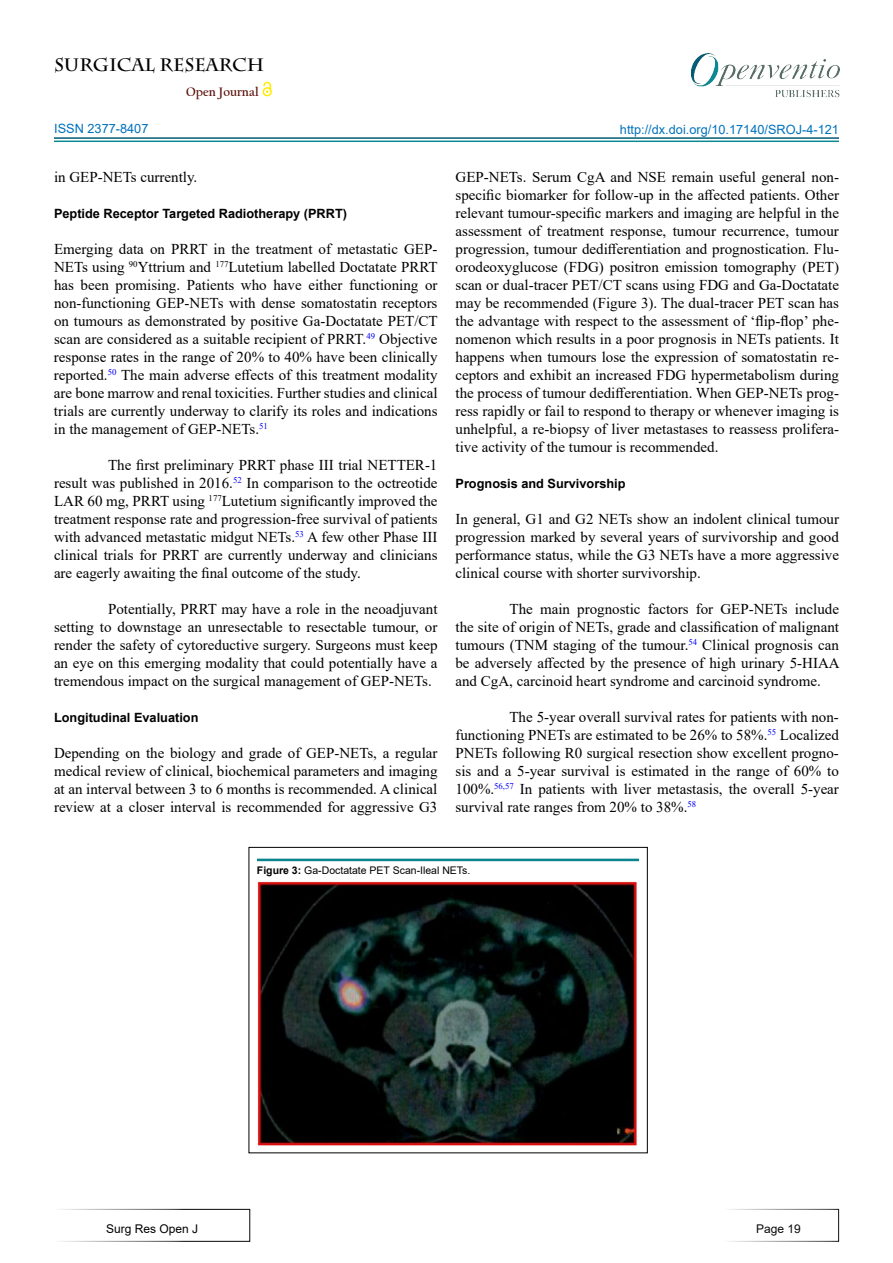
<style>
.page{position:relative;width:893px;height:1263px;background:#fff}
.page>*{position:absolute;margin:0;border:0;box-sizing:border-box;transform-origin:0 0}
.t1{font:700 18px "Charlemagne Std";color:#000}
.t2{font:15px/18px "Times New Roman";color:#000;text-align:justify}
.t3{font:700 12.75px "Arial";color:#000}
.t4{font:12.75px "Arial";color:#0072bc}
.t5{font:12.75px "Arial";color:#0071bc}
.t6{font:700 12.75px "Californian FB";color:#580b05}
.t7{font:12px "Arial";color:#000}
.t8{font:12px "Arial";color:#0b0a0b}
.t9{font:10.5px "Arial";color:#000}
.s1{font-weight:700}
</style>
<div class="page">
<hr style="left:54px;top:137px;width:785px;height:2px;background:#015d75">
<hr style="left:54px;top:141px;width:785px;height:1px;background:#0a8b93">
<svg style="left:263px;top:81px;width:8px;height:14px"></svg>
<img style="left:691px;top:53px;width:149px;height:45px">
<div style="left:54px;top:1209px;width:196px;height:33px;border:1px solid #fff"></div>
<div style="left:723px;top:1209px;width:116px;height:33px;border:1px solid #fff"></div>
<img style="left:257px;top:882px;width:381px;height:264px">
<div style="left:244px;top:847px;width:408px;height:15px;background:#f6f1f3;opacity:.75"></div>
<p class="t1" style="left:54px;top:54px;width:212px">SURGICAL RESEARCH</p>
<p class="t6" style="left:186px;top:84px;width:74px">Open Journal</p>
<p class="t5" style="left:54px;top:119px;width:96px">ISSN 2377-8407</p>
<p class="t4" style="left:620px;top:120px;width:220px">http://dx.doi.org/10.17140/SROJ-4-121</p>
<p class="t2" style="left:54px;top:168px;width:145px">in GEP-NETs currently.</p>
<p class="t3" style="left:54px;top:205px;width:295px">Peptide Receptor Targeted Radiotherapy (PRRT)</p>
<p class="t2" style="left:54px;top:240px;width:385px">Emerging data on PRRT in the treatment of metastatic GEP-NETs using <sup>90</sup>Yttrium and <sup>177</sup>Lutetium labelled Doctatate PRRT has been promising. Patients who have either functioning or non-functioning GEP-NETs with dense somatostatin receptors on tumours as demonstrated by positive Ga-Doctatate PET/CT scan are considered as a suitable recipient of PRRT.<sup>49</sup> Objective response rates in the range of 20% to 40% have been clinically reported.<sup>50</sup> The main adverse effects of this treatment modality are bone marrow and renal toxicities. Further studies and clinical trials are currently underway to clarify its roles and indications in the management of GEP-NETs.<sup>51</sup></p>
<p class="t2" style="left:54px;top:456px;width:385px;text-indent:54px">The first preliminary PRRT phase III trial NETTER-1 result was published in 2016.<sup>52</sup> In comparison to the octreotide LAR 60 mg, PRRT using <sup>177</sup>Lutetium significantly improved the treatment response rate and progression-free survival of patients with advanced metastatic midgut NETs.<sup>53</sup> A few other Phase III clinical trials for PRRT are currently underway and clinicians are eagerly awaiting the final outcome of the study.</p>
<p class="t2" style="left:54px;top:600px;width:385px;text-indent:54px">Potentially, PRRT may have a role in the neoadjuvant setting to downstage an unresectable to resectable tumour, or render the safety of cytoreductive surgery. Surgeons must keep an eye on this emerging modality that could potentially have a tremendous impact on the surgical management of GEP-NETs.</p>
<p class="t3" style="left:54px;top:709px;width:146px">Longitudinal Evaluation</p>
<p class="t2" style="left:54px;top:744px;width:385px">Depending on the biology and grade of GEP-NETs, a regular medical review of clinical, biochemical parameters and imaging at an interval between 3 to 6 months is recommended. A clinical review at a closer interval is recommended for aggressive G3</p>
<p class="t2" style="left:455px;top:168px;width:385px">GEP-NETs. Serum CgA and NSE remain useful general non&shy;specific biomarker for follow-up in the affected patients. Other relevant tumour-specific markers and imaging are helpful in the assessment of treatment response, tumour recurrence, tumour progression, tumour dedifferentiation and prognostication. Flu&shy;orodeoxyglucose (FDG) positron emission tomography (PET) scan or dual-tracer PET/CT scans using FDG and Ga-Doctatate may be recommended (Figure 3). The dual-tracer PET scan has the advantage with respect to the assessment of ‘flip-flop’ phe&shy;nomenon which results in a poor prognosis in NETs patients. It happens when tumours lose the expression of somatostatin re&shy;ceptors and exhibit an increased FDG hypermetabolism during the process of tumour dedifferentiation. When GEP-NETs prog&shy;ress rapidly or fail to respond to therapy or whenever imaging is unhelpful, a re-biopsy of liver metastases to reassess prolifera&shy;tive activity of the tumour is recommended.</p>
<p class="t3" style="left:455px;top:475px;width:172px">Prognosis and Survivorship</p>
<p class="t2" style="left:455px;top:510px;width:385px">In general, G1 and G2 NETs show an indolent clinical tumour progression marked by several years of survivorship and good performance status, while the G3 NETs have a more aggressive clinical course with shorter survivorship.</p>
<p class="t2" style="left:455px;top:600px;width:386px;text-indent:54px">The main prognostic factors for GEP-NETs include the site of origin of NETs, grade and classification of malignant tumours (TNM staging of the tumour.<sup>54</sup> Clinical prognosis can be adversely affected by the presence of high urinary 5-HIAA and CgA, carcinoid heart syndrome and carcinoid syndrome.</p>
<p class="t2" style="left:455px;top:708px;width:385px;text-indent:54px">The 5-year overall survival rates for patients with non&shy;functioning PNETs are estimated to be 26% to 58%.<sup>55</sup> Localized PNETs following R0 surgical resection show excellent progno&shy;sis and a 5-year survival is estimated in the range of 60% to 100%.<sup>56,57</sup> In patients with liver metastasis, the overall 5-year survival rate ranges from 20% to 38%.<sup>58</sup></p>
<p class="t9" style="left:257px;top:863px;width:215px"><span class="s1">Figure 3:</span> Ga-Doctatate PET Scan-Ileal NETs.</p>
<p class="t7" style="left:106px;top:1220px;width:94px">Surg Res Open J</p>
<p class="t8" style="left:756px;top:1220px;width:46px">Page 19</p>
</div>
